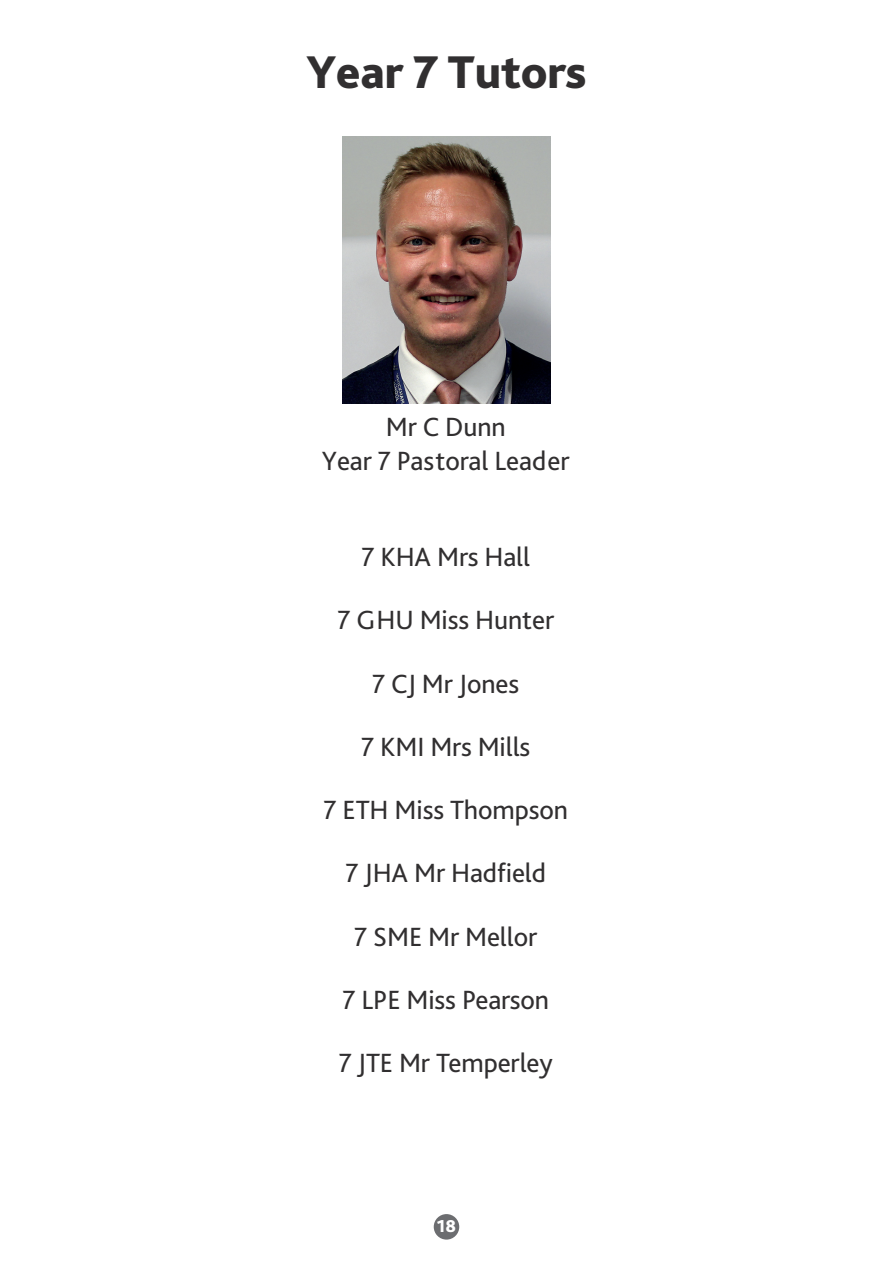
<style>
.page{position:relative;width:893px;height:1263px;background:#fff}
.page>*{position:absolute;margin:0;border:0;box-sizing:border-box;transform-origin:0 0}
.t1{font:800 48px "Bliss Pro";letter-spacing:-.005em;color:#312f30}
.t2{font:27.6px/33.5px "Bliss Pro";letter-spacing:-.005em;color:#312f30;text-align:center}
.t3{font:800 18px "Bliss Pro";color:#fff}
</style>
<div class="page">
<div style="left:434px;top:1214px;width:25px;height:25px;background:#6c6d70;border-radius:50%"></div>
<img style="left:342px;top:136px;width:209px;height:268px">
<h1 class="t1" style="left:306px;top:42px;width:282px">Year 7 Tutors</h1>
<p class="t2" style="left:322px;top:410px;width:249px">Mr C Dunn<br>Year 7 Pastoral Leader</p>
<p class="t2" style="left:361px;top:539px;width:170px">7 KHA Mrs Hall</p>
<p class="t2" style="left:337px;top:603px;width:218px">7 GHU Miss Hunter</p>
<p class="t2" style="left:372px;top:666px;width:149px">7 CJ Mr Jones</p>
<p class="t2" style="left:361px;top:729px;width:171px">7 KMI Mrs Mills</p>
<p class="t2" style="left:324px;top:792px;width:246px">7 ETH Miss Thompson</p>
<p class="t2" style="left:345px;top:856px;width:202px">7 JHA Mr Hadfield</p>
<p class="t2" style="left:354px;top:919px;width:185px">7 SME Mr Mellor</p>
<p class="t2" style="left:342px;top:982px;width:208px">7 LPE Miss Pearson</p>
<p class="t2" style="left:339px;top:1045px;width:215px">7 JTE Mr Temperley</p>
<p class="t3" style="left:437px;top:1215px;width:21px">18</p>
</div>
